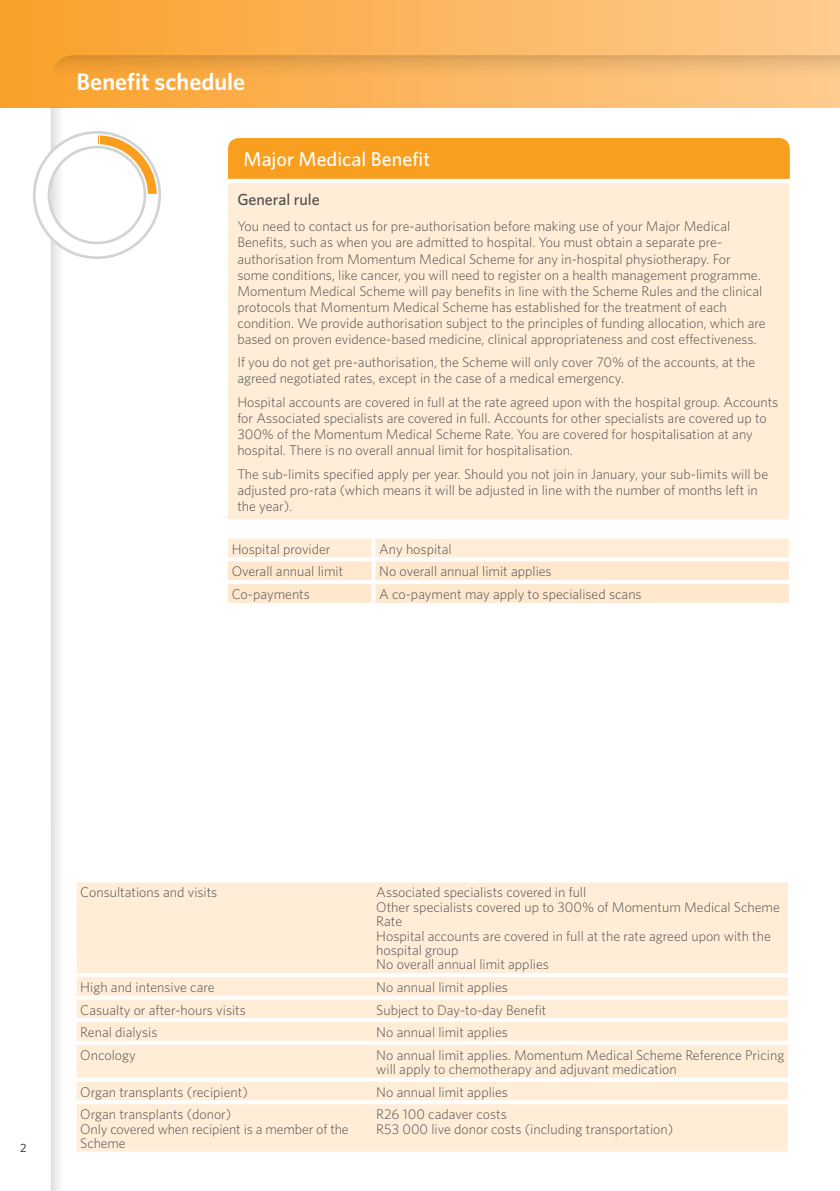
<style>
.page{position:relative;width:840px;height:1191px;background:#fff}
.page>*{position:absolute;margin:0;border:0;box-sizing:border-box;transform-origin:0 0}
.t1{font:600 24px "Whitney";color:#fff}
.t2{font:500 20px "Whitney";color:#fff}
.t3{font:500 16px "Whitney";color:#4d4d4f}
.t4{font:300 14px/16px "Whitney";color:#4d4d4f}
.t5{font:500 12px "Whitney";color:#4d4d4f}
</style>
<div class="page">
<div style="left:226px;top:181px;width:564px;height:340px;background:#ffedd7"></div>
<svg style="left:789px;top:145px;width:1px;height:34px"></svg>
<hr style="left:224px;top:179px;width:568px;height:4px;background:#fff">
<hr style="left:224px;top:183px;width:4px;height:336px;background:#fff">
<svg style="left:789px;top:183px;width:1px;height:336px"></svg>
<svg style="left:226px;top:519px;width:564px;height:2px"></svg>
<div style="left:228px;top:138px;width:561px;height:41px;background:#f99f20"></div>
<svg style="left:228px;top:539px;width:560px;height:64px;background:#ffe9d0"></svg>
<svg style="left:226px;top:557px;width:147px;height:4px"></svg>
<hr style="left:224px;top:580px;width:149px;height:4px;background:#fff">
<svg style="left:371px;top:539px;width:4px;height:18px"></svg>
<svg style="left:788px;top:539px;width:1px;height:18px"></svg>
<svg style="left:373px;top:557px;width:417px;height:4px"></svg>
<svg style="left:371px;top:561px;width:4px;height:19px"></svg>
<svg style="left:788px;top:561px;width:3px;height:19px"></svg>
<hr style="left:373px;top:580px;width:419px;height:4px;background:#fff">
<svg style="left:371px;top:584px;width:4px;height:19px"></svg>
<svg style="left:788px;top:584px;width:1px;height:19px"></svg>
<svg style="left:51px;top:108px;width:9px;height:1083px"></svg>
<svg style="left:33px;top:131px;width:128px;height:128px"></svg>
<div style="left:77px;top:882px;width:710px;height:269px;background:#ffedd7"></div>
<svg style="left:370px;top:1151px;width:419px;height:1px"></svg>
<hr style="left:73px;top:973px;width:297px;height:4px;background:#fff">
<hr style="left:370px;top:973px;width:421px;height:4px;background:#fff">
<svg style="left:76px;top:995px;width:294px;height:4px"></svg>
<svg style="left:370px;top:995px;width:418px;height:4px"></svg>
<hr style="left:73px;top:1018px;width:297px;height:4px;background:#fff">
<hr style="left:370px;top:1018px;width:421px;height:4px;background:#fff">
<svg style="left:76px;top:1040px;width:294px;height:4px"></svg>
<svg style="left:370px;top:1040px;width:418px;height:4px"></svg>
<svg style="left:76px;top:1077px;width:294px;height:4px"></svg>
<svg style="left:370px;top:1077px;width:418px;height:4px"></svg>
<hr style="left:73px;top:1100px;width:297px;height:4px;background:#fff">
<hr style="left:370px;top:1100px;width:421px;height:4px;background:#fff">
<svg style="left:75px;top:882px;width:2px;height:91px"></svg>
<svg style="left:76px;top:977px;width:1px;height:18px"></svg>
<svg style="left:76px;top:999px;width:1px;height:19px"></svg>
<svg style="left:76px;top:1022px;width:1px;height:18px"></svg>
<svg style="left:76px;top:1045px;width:1px;height:32px"></svg>
<svg style="left:76px;top:1081px;width:1px;height:19px"></svg>
<svg style="left:76px;top:1104px;width:1px;height:47px"></svg>
<svg style="left:787px;top:882px;width:3px;height:91px"></svg>
<svg style="left:787px;top:977px;width:1px;height:18px"></svg>
<svg style="left:787px;top:999px;width:1px;height:19px"></svg>
<svg style="left:787px;top:1022px;width:1px;height:18px"></svg>
<svg style="left:787px;top:1044px;width:1px;height:33px"></svg>
<svg style="left:787px;top:1081px;width:1px;height:19px"></svg>
<svg style="left:787px;top:1104px;width:1px;height:47px"></svg>
<svg style="left:76px;top:1151px;width:294px;height:1px"></svg>
<div style="left:0;top:0;width:839px;height:108px;background:linear-gradient(to right,#f9a02a,#fecc91)"></div>
<svg style="left:51px;top:55px;width:788px;height:53px;background:#f5b25e"></svg>
<h1 class="t1" style="left:77px;top:66px;width:170px">Benefit schedule</h1>
<h2 class="t2" style="left:243px;top:146px;width:188px">Major Medical Benefit</h2>
<p class="t3" style="left:237px;top:189px;width:84px">General rule</p>
<p class="t4" style="left:237px;top:218px;width:529px">You need to contact us for pre-authorisation before making use of your Major Medical Benefits, such as when you are admitted to hospital. You must obtain a separate pre&shy;authorisation from Momentum Medical Scheme for any in-hospital physiotherapy. For some conditions, like cancer, you will need to register on a health management programme.<br>Momentum Medical Scheme will pay benefits in line with the Scheme Rules and the clinical protocols that Momentum Medical Scheme has established for the treatment of each condition. We provide authorisation subject to the principles of funding allocation, which are based on proven evidence-based medicine, clinical appropriateness and cost effectiveness.</p>
<p class="t4" style="left:237px;top:353px;width:519px">If you do not get pre-authorisation, the Scheme will only cover 70% of the accounts, at the agreed negotiated rates, except in the case of a medical emergency.</p>
<p class="t4" style="left:237px;top:394px;width:542px">Hospital accounts are covered in full at the rate agreed upon with the hospital group. Accounts for Associated specialists are covered in full. Accounts for other specialists are covered up to 300% of the Momentum Medical Scheme Rate. You are covered for hospitalisation at any hospital. There is no overall annual limit for hospitalisation.</p>
<p class="t4" style="left:237px;top:465px;width:532px">The sub-limits specified apply per year. Should you not join in January, your sub-limits will be adjusted pro-rata (which means it will be adjusted in line with the number of months left in the year).</p>
<p class="t4" style="left:231px;top:540px;width:100px">Hospital provider</p>
<p class="t4" style="left:379px;top:540px;width:74px">Any hospital</p>
<p class="t4" style="left:231px;top:563px;width:113px">Overall annual limit</p>
<p class="t4" style="left:379px;top:563px;width:174px">No overall annual limit applies</p>
<p class="t4" style="left:231px;top:585px;width:80px">Co-payments</p>
<p class="t4" style="left:379px;top:585px;width:264px">A co-payment may apply to specialised scans</p>
<p class="t5" style="left:20px;top:1140px;width:8px">2</p>
<p class="t4" style="left:80px;top:884px;width:138px">Consultations and visits</p>
<p class="t4" style="left:376px;top:885px;width:405px;line-height:14.4px">Associated specialists covered in full<br>Other specialists covered up to 300% of Momentum Medical Scheme Rate<br>Hospital accounts are covered in full at the rate agreed upon with the hospital group<br>No overall annual limit applies</p>
<p class="t4" style="left:80px;top:978px;width:136px">High and intensive care</p>
<p class="t4" style="left:376px;top:978px;width:133px">No annual limit applies</p>
<p class="t4" style="left:80px;top:1001px;width:167px">Casualty or after-hours visits</p>
<p class="t4" style="left:376px;top:1001px;width:171px">Subject to Day-to-day Benefit</p>
<p class="t4" style="left:80px;top:1023px;width:79px">Renal dialysis</p>
<p class="t4" style="left:376px;top:1023px;width:133px">No annual limit applies</p>
<p class="t4" style="left:80px;top:1046px;width:57px">Oncology</p>
<p class="t4" style="left:376px;top:1047px;width:409px;line-height:14.4px">No annual limit applies. Momentum Medical Scheme Reference Pricing will apply to chemotherapy and adjuvant medication</p>
<p class="t4" style="left:80px;top:1083px;width:169px">Organ transplants (recipient)</p>
<p class="t4" style="left:376px;top:1083px;width:133px">No annual limit applies</p>
<p class="t4" style="left:80px;top:1106px;width:270px;line-height:14.4px">Organ transplants (donor)<br>Only covered when recipient is a member of the<br>Scheme</p>
<p class="t4" style="left:376px;top:1106px;width:298px;line-height:14.4px">R26 100 cadaver costs<br>R53 000 live donor costs (including transportation)</p>
</div>
